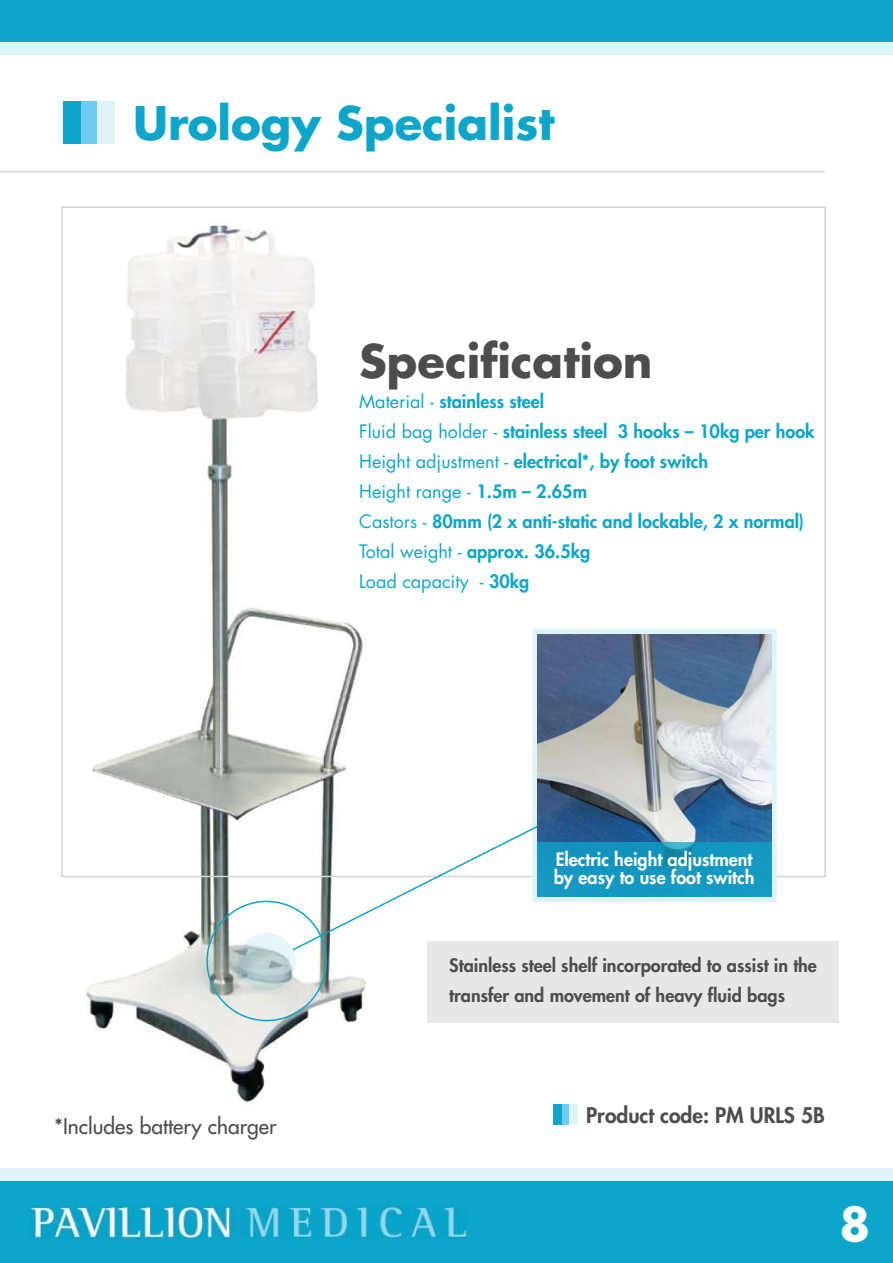
<style>
.page{position:relative;width:893px;height:1263px;background:#fff}
.page>*{position:absolute;margin:0;border:0;box-sizing:border-box;transform-origin:0 0}
.t1{font:700 45px "Futura Std";color:#0da5ca}
.t2{font:700 45px "Futura Std";color:#4d4d4f}
.t3{font:700 45px "Futura Std";color:#fff}
.t4{font:500 21px "Futura Std";color:#4d4d4f}
.t5{font:800 21px "Futura Std";color:#4d4d4f}
.t6{font:800 18px/30px "Futura Std";color:#0da5ca}
.t7{font:800 18px/30px "Futura Std";color:#4d4d4f}
.t8{font:800 18px/18px "Futura Std";color:#fff}
.s1{font-weight:400}
</style>
<div class="page">
<div style="left:0;top:0;width:893px;height:55px;background:#0da5ca"></div>
<div style="left:0;top:1181px;width:893px;height:82px;background:#0da5ca"></div>
<div style="left:0;top:42px;width:893px;height:13px;background:#dff3fb"></div>
<div style="left:0;top:1168px;width:893px;height:13px;background:#dff3fb"></div>
<img style="left:29px;top:1206px;width:438px;height:33px">
<img style="left:62px;top:225px;width:305px;height:879px">
<div style="left:532px;top:628px;width:245px;height:274px;background:#dff3fb"></div>
<img style="left:538px;top:635px;width:234px;height:207px">
<div style="left:206px;top:901px;width:121px;height:120px;border:2px solid #0da5ca;border-radius:50%"></div>
<svg style="left:237px;top:932px;width:59px;height:59px;background:#c1d4d6"></svg>
<svg style="left:291px;top:824px;width:248px;height:128px"></svg>
<div style="left:80px;top:102px;width:18px;height:42px;background:#6eccf4"></div>
<div style="left:63px;top:102px;width:17px;height:42px;background:#0da5ca"></div>
<div style="left:97px;top:102px;width:18px;height:42px;background:#dff3fb"></div>
<hr style="left:0;top:171px;width:825px;height:1px;background:#d1d3d4">
<svg style="left:538px;top:842px;width:234px;height:54px;background:#1496bf"></svg>
<div style="left:427px;top:941px;width:412px;height:82px;background:#e6e7e8"></div>
<div style="left:561px;top:1105px;width:9px;height:20px;background:#6eccf4"></div>
<div style="left:553px;top:1105px;width:8px;height:20px;background:#0da5ca"></div>
<div style="left:569px;top:1105px;width:9px;height:20px;background:#dff3fb"></div>
<h1 class="t1" style="left:133px;top:94px;width:423px">Urology Specialist</h1>
<h1 class="t2" style="left:359px;top:331px;width:295px">Specification</h1>
<p class="t6" style="left:359px;top:386px;width:457px"><span class="s1">Material -</span> stainless steel<br><span class="s1">Fluid bag holder -</span> stainless steel 3 hooks – 10kg per hook <span class="s1">Height adjustment -</span> electrical*, by foot switch<br><span class="s1">Height range -</span> 1.5m – 2.65m<br><span class="s1">Castors -</span> 80mm (2 x anti-static and lockable, 2 x normal)<br><span class="s1">Total weight -</span> approx. 36.5kg<br><span class="s1">Load capacity -</span> 30kg</p>
<p class="t4" style="left:54px;top:1113px;width:224px">*Includes battery charger</p>
<p class="t8" style="left:554px;top:850px;width:202px">Electric height adjustment by easy to use foot switch</p>
<p class="t7" style="left:449px;top:950px;width:369px">Stainless steel shelf incorporated to assist in the transfer and movement of heavy fluid bags</p>
<p class="t5" style="left:586px;top:1102px;width:240px">Product code: PM URLS 5B</p>
<h1 class="t3" style="left:840px;top:1194px;width:32px">8</h1>
</div>
